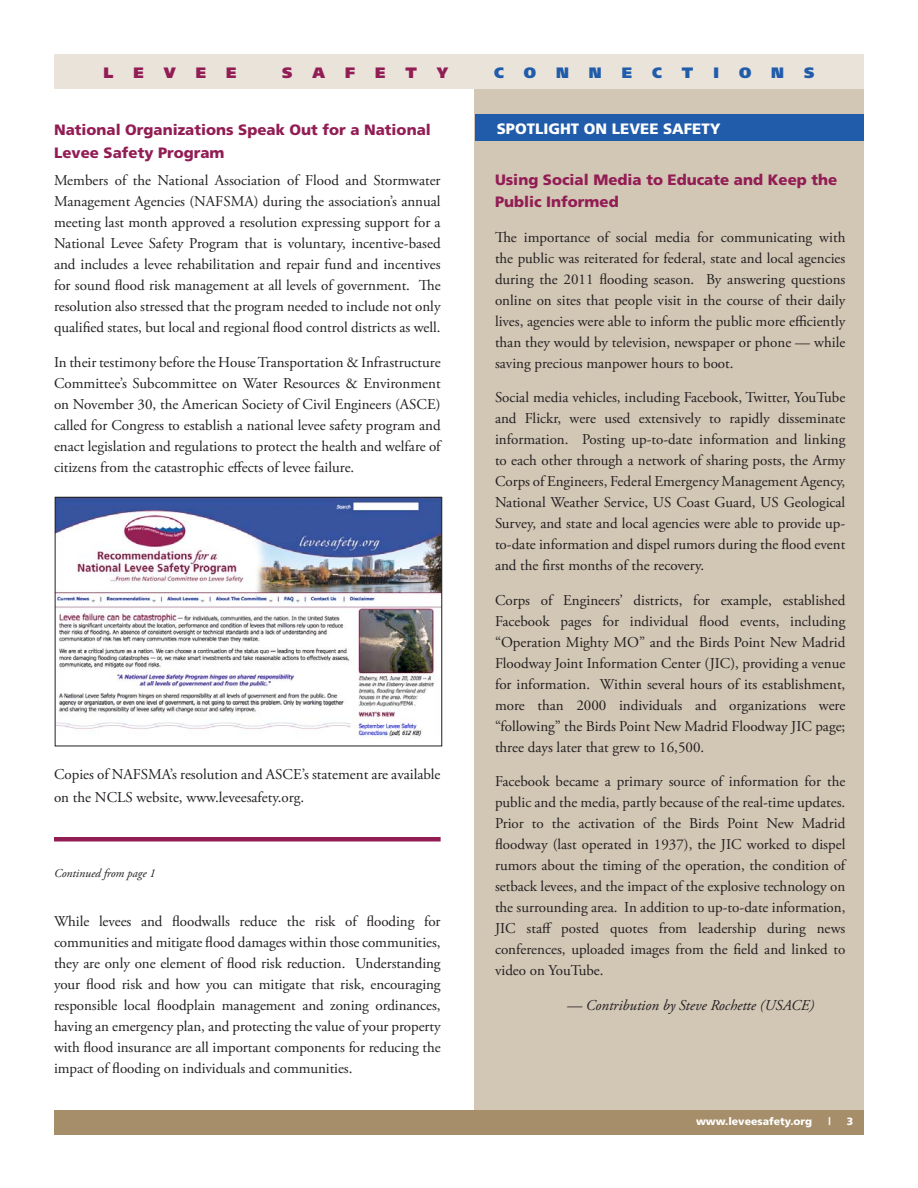
<style>
.page{position:relative;width:918px;height:1188px;background:#fff}
.page>*{position:absolute;margin:0;border:0;box-sizing:border-box;transform-origin:0 0}
.text{font:15px/21px "Adobe Garamond Pro";color:#231f20;text-align:justify}
.t1{font:900 15px/22.5px "Frutiger";color:#921d54}
.t2{font:italic 15px "Adobe Garamond Pro";color:#231f20}
.subheads{font:900 15px "Frutiger";color:#fff}
.t3{font:900 15px "Frutiger";color:#921d54}
.t4{font:900 15px "Frutiger";color:#215caa}
.text-2{font:italic 12px "Adobe Garamond Pro";letter-spacing:-.005em;color:#231f20}
.t5{font:900 10.5px "Frutiger";color:#fff}
</style>
<div class="page">
<div style="left:475px;top:89px;width:389px;height:1032px;background:#d2c6b5"></div>
<div style="left:54px;top:54px;width:810px;height:35px;background:#e9e3da"></div>
<div style="left:54px;top:1110px;width:810px;height:25px;background:#a68e6a"></div>
<div style="left:475px;top:115px;width:389px;height:26px;background:#215caa"></div>
<div style="left:54px;top:837px;width:387px;height:5px;background:#921d54"></div>
<img style="left:57px;top:499px;width:383px;height:239px">
<div style="left:55px;top:497px;width:387px;height:249px;border:1px solid #231f20"></div>
<p class="t3" style="left:104px;top:64px;width:12px">L</p>
<p class="t3" style="left:134px;top:64px;width:12px">E</p>
<p class="t3" style="left:164px;top:64px;width:13px">V</p>
<p class="t3" style="left:196px;top:64px;width:12px">E</p>
<p class="t3" style="left:226px;top:64px;width:12px">E</p>
<p class="t3" style="left:282px;top:64px;width:12px">S</p>
<p class="t3" style="left:313px;top:64px;width:14px">A</p>
<p class="t3" style="left:345px;top:64px;width:12px">F</p>
<p class="t3" style="left:375px;top:64px;width:12px">E</p>
<p class="t3" style="left:406px;top:64px;width:13px">T</p>
<p class="t3" style="left:437px;top:64px;width:13px">Y</p>
<p class="t4" style="left:494px;top:64px;width:11px">C</p>
<p class="t4" style="left:524px;top:64px;width:14px">O</p>
<p class="t4" style="left:556px;top:64px;width:14px">N</p>
<p class="t4" style="left:589px;top:64px;width:14px">N</p>
<p class="t4" style="left:622px;top:64px;width:12px">E</p>
<p class="t4" style="left:652px;top:64px;width:11px">C</p>
<p class="t4" style="left:682px;top:64px;width:13px">T</p>
<p class="t4" style="left:713px;top:64px;width:7px">I</p>
<p class="t4" style="left:739px;top:64px;width:14px">O</p>
<p class="t4" style="left:771px;top:64px;width:14px">N</p>
<p class="t4" style="left:804px;top:64px;width:12px">S</p>
<p class="t1" style="left:54px;top:118px;width:378px">National Organizations Speak Out for a National<br>Levee Safety Program</p>
<p class="text" style="left:54px;top:171px;width:388px">Members of the National Association of Flood and Stormwater Management Agencies (NAFSMA) during the association’s annual meeting last month approved a resolution expressing support for a National Levee Safety Program that is voluntary, incentive-based and includes a levee rehabilitation and repair fund and incentives for sound flood risk management at all levels of government. The resolution also stressed that the program needed to include not only qualified states, but local and regional flood control districts as well.</p>
<p class="text" style="left:54px;top:352px;width:388px">In their testimony before the House Transportation &amp; Infrastructure Committee’s Subcommittee on Water Resources &amp; Environment on November 30, the American Society of Civil Engineers (ASCE) called for Congress to establish a national levee safety program and enact legislation and regulations to protect the health and welfare of citizens from the catastrophic effects of levee failure.</p>
<p class="text" style="left:54px;top:764px;width:388px;line-height:22.5px">Copies of NAFSMA’s resolution and ASCE’s statement are available on the NCLS website, www.leveesafety.org.</p>
<p class="text-2" style="left:54px;top:866px;width:103px">Continued from page 1</p>
<p class="text" style="left:54px;top:911px;width:388px">While levees and floodwalls reduce the risk of flooding for communities and mitigate flood damages within those communities, they are only one element of flood risk reduction. Understanding your flood risk and how you can mitigate that risk, encouraging responsible local floodplain management and zoning ordinances, having an emergency plan, and protecting the value of your property with flood insurance are all important components for reducing the impact of flooding on individuals and communities.</p>
<p class="subheads" style="left:497px;top:119px;width:225px">SPOTLIGHT ON LEVEE SAFETY</p>
<p class="t1" style="left:495px;top:168px;width:344px">Using Social Media to Educate and Keep the<br>Public Informed</p>
<p class="text" style="left:495px;top:227px;width:352px">The importance of social media for communicating with the public was reiterated for federal, state and local agencies during the 2011 flooding season. By answering questions online on sites that people visit in the course of their daily lives, agencies were able to inform the public more efficiently than they would by television, newspaper or phone — while saving precious manpower hours to boot.</p>
<p class="text" style="left:495px;top:388px;width:352px">Social media vehicles, including Facebook, Twitter, YouTube and Flickr, were used extensively to rapidly disseminate information. Posting up-to-date information and linking to each other through a network of sharing posts, the Army Corps of Engineers, Federal Emergency Management Agency, National Weather Service, US Coast Guard, US Geological Survey, and state and local agencies were able to provide up&shy;to-date information and dispel rumors during the flood event and the first months of the recovery.</p>
<p class="text" style="left:495px;top:590px;width:352px">Corps of Engineers’ districts, for example, established Facebook pages for individual flood events, including “Operation Mighty MO” and the Birds Point New Madrid Floodway Joint Information Center (JIC), providing a venue for information. Within several hours of its establishment, more than 2000 individuals and organizations were “following” the Birds Point New Madrid Floodway JIC page; three days later that grew to 16,500.</p>
<p class="text" style="left:495px;top:772px;width:352px">Facebook became a primary source of information for the public and the media, partly because of the real-time updates.<br>Prior to the activation of the Birds Point New Madrid floodway (last operated in 1937), the JIC worked to dispel rumors about the timing of the operation, the condition of setback levees, and the impact of the explosive technology on the surrounding area. In addition to up-to-date information, JIC staff posted quotes from leadership during news conferences, uploaded images from the field and linked to video on YouTube.</p>
<p class="t2" style="left:567px;top:996px;width:249px">— Contribution by Steve Rochette (USACE)</p>
<p class="t5" style="left:696px;top:1115px;width:118px">www.leveesafety.org</p>
<p class="t5" style="left:828px;top:1115px;width:4px">|</p>
<p class="t5" style="left:847px;top:1115px;width:8px">3</p>
</div>
